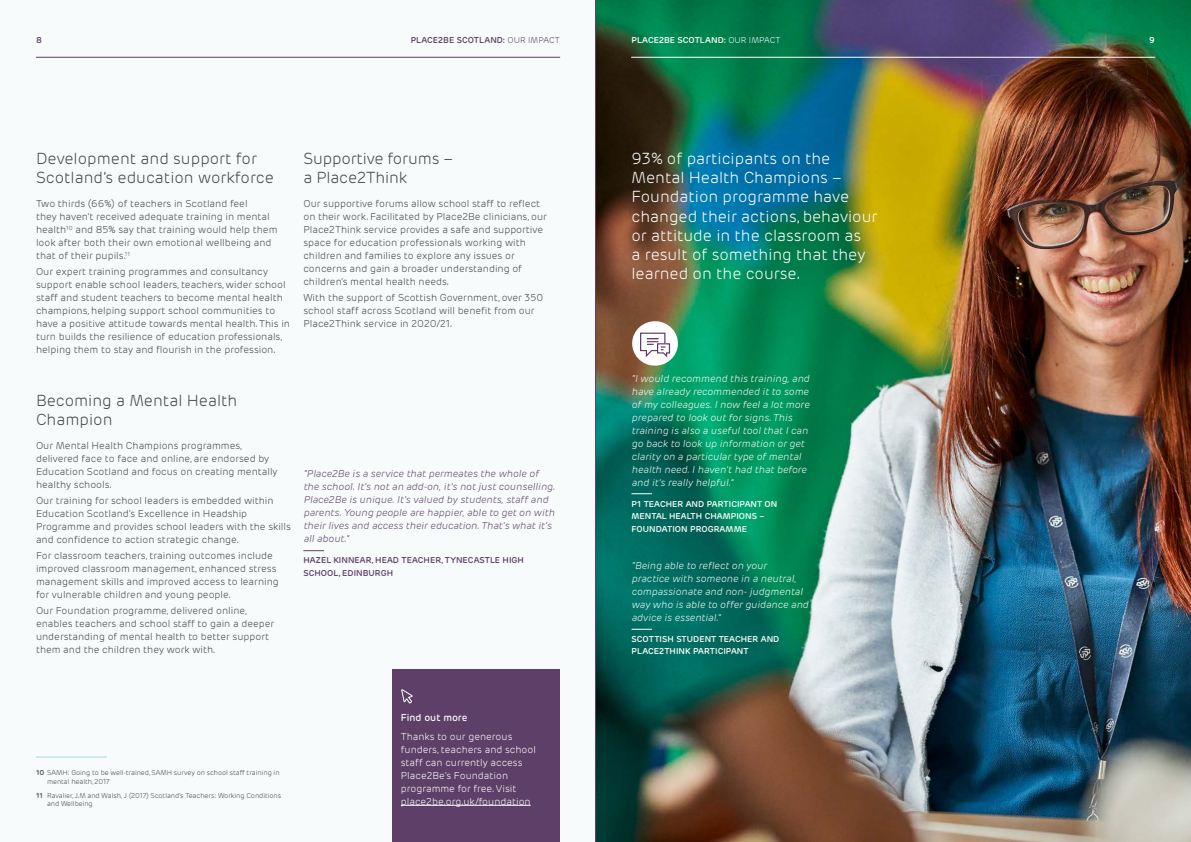
<style>
.page{position:relative;width:1191px;height:842px;background:#fff}
.page>*{position:absolute;margin:0;border:0;box-sizing:border-box;transform-origin:0 0}
.t1{font:300 16px/19.2px "Rubrik New";color:#fff}
.t2{font:300 16px/19.2px "Rubrik New";color:#484746}
.t3{font:300 10px/13px "Rubrik New";color:#484746}
.t4{font:italic 300 10px/13px "Rubrik New";color:#fff}
.t5{font:italic 300 10px/13px "Rubrik New";color:#5e3f67}
.t6{font:300 10px/13px "Rubrik New";color:#fff}
.t7{font:500 10px "Rubrik New";color:#fff}
.t8{font:600 8.5px/12.5px "Rubrik New";letter-spacing:.005em;color:#fff}
.t9{font:600 8.5px/12.5px "Rubrik New";letter-spacing:.005em;color:#5e3f67}
.t10{font:300 7px/8.4px "Rubrik New";letter-spacing:-.01em;color:#484746}
.s1{font-weight:300}
.s2{font-weight:600}
</style>
<div class="page">
<div style="left:0;top:0;width:595px;height:842px;background:#f7fbfc"></div>
<div style="left:392px;top:670px;width:167px;height:172px;background:#5e3f67"></div>
<img style="left:596px;top:0;width:595px;height:842px">
<hr style="left:631px;top:57px;width:524px;height:1px;background:#fff">
<hr style="left:36px;top:57px;width:524px;height:1px;background:#5e3f67">
<hr style="left:595px;top:0;width:1px;height:842px;background:#5e3f67">
<svg style="left:401px;top:690px;width:12px;height:14px"></svg>
<svg style="left:630px;top:319px;width:50px;height:48px"></svg>
<svg style="left:303px;top:550px;width:21px;height:1px"></svg>
<svg style="left:631px;top:629px;width:21px;height:1px"></svg>
<svg style="left:631px;top:494px;width:21px;height:1px"></svg>
<hr style="left:36px;top:757px;width:71px;height:1px;background:#aad6e3">
<hr style="left:401px;top:805px;width:130px;height:1px;background:#fff">
<p class="t9" style="left:36px;top:34px;width:7px">8</p>
<p class="t9" style="left:411px;top:34px;width:150px">PLACE2BE SCOTLAND: <span class="s1">OUR IMPACT</span></p>
<p class="t8" style="left:631px;top:34px;width:150px">PLACE2BE SCOTLAND: <span class="s1">OUR IMPACT</span></p>
<p class="t8" style="left:1149px;top:34px;width:7px">9</p>
<h1 class="t2" style="left:36px;top:149px;width:239px">Development and support for<br>Scotland’s education workforce</h1>
<p class="t3" style="left:36px;top:198px;width:243px">Two thirds (66%) of teachers in Scotland feel<br>they haven’t received adequate training in mental health<sup>10</sup> and 85% say that training would help them look after both their own emotional wellbeing and that of their pupils.<sup>11</sup></p>
<p class="t3" style="left:36px;top:265px;width:255px">Our expert training programmes and consultancy support enable school leaders, teachers, wider school staff and student teachers to become mental health champions, helping support school communities to have a positive attitude towards mental health. This in turn builds the resilience of education professionals, helping them to stay and flourish in the profession.</p>
<h1 class="t2" style="left:36px;top:391px;width:203px">Becoming a Mental Health<br>Champion</h1>
<p class="t3" style="left:36px;top:440px;width:243px">Our Mental Health Champions programmes, delivered face to face and online, are endorsed by Education Scotland and focus on creating mentally healthy schools.</p>
<p class="t3" style="left:36px;top:494px;width:256px">Our training for school leaders is embedded within Education Scotland’s Excellence in Headship Programme and provides school leaders with the skills and confidence to action strategic change.</p>
<p class="t3" style="left:36px;top:549px;width:244px">For classroom teachers, training outcomes include improved classroom management, enhanced stress management skills and improved access to learning for vulnerable children and young people.</p>
<p class="t3" style="left:36px;top:604px;width:240px">Our Foundation programme, delivered online, enables teachers and school staff to gain a deeper understanding of mental health to better support them and the children they work with.</p>
<h1 class="t2" style="left:303px;top:149px;width:151px">Supportive forums – a Place2Think</h1>
<p class="t3" style="left:303px;top:198px;width:245px">Our supportive forums allow school staff to reflect on their work. Facilitated by Place2Be clinicians, our Place2Think service provides a safe and supportive space for education professionals working with children and families to explore any issues or concerns and gain a broader understanding of children’s mental health needs.</p>
<p class="t3" style="left:303px;top:291px;width:241px">With the support of Scottish Government, over 350 school staff across Scotland will benefit from our<br>Place2Think service in 2020/21.</p>
<p class="t5" style="left:303px;top:467px;width:253px">“Place2Be is a service that permeates the whole of the school. It’s not an add-on, it’s not just counselling.<br>Place2Be is unique. It’s valued by students, staff and parents. Young people are happier, able to get on with their lives and access their education. That’s what it’s all about.”</p>
<p class="t9" style="left:303px;top:554px;width:222px">HAZEL KINNEAR, HEAD TEACHER, TYNECASTLE HIGH<br>SCHOOL, EDINBURGH</p>
<p class="t10" style="left:47px;top:769px;width:234px;text-indent:-11px"><span class="s2">10</span> SAMH: Going to be well-trained, SAMH survey on school staff training in mental health, 2017</p>
<p class="t10" style="left:47px;top:791px;width:236px;text-indent:-11px"><span class="s2">11</span> Ravalier, J.M and Walsh, J (2017) Scotland’s Teachers: Working Conditions and Wellbeing</p>
<p class="t7" style="left:401px;top:711px;width:68px">Find out more</p>
<p class="t6" style="left:401px;top:730px;width:137px">Thanks to our generous funders, teachers and school staff can currently access<br>Place2Be’s Foundation programme for free. Visit place2be.org.uk/foundation</p>
<h1 class="t1" style="left:631px;top:149px;width:247px">93% of participants on the<br>Mental Health Champions –<br>Foundation programme have changed their actions, behaviour or attitude in the classroom as<br>a result of something that they learned on the course.</h1>
<p class="t4" style="left:631px;top:372px;width:180px">“I would recommend this training, and have already recommended it to some of my colleagues. I now feel a lot more prepared to look out for signs. This training is also a useful tool that I can go back to look up information or get clarity on a particular type of mental health need. I haven’t had that before and it’s really helpful.”</p>
<p class="t8" style="left:631px;top:498px;width:147px">P1 TEACHER AND PARTICIPANT ON<br>MENTAL HEALTH CHAMPIONS –<br>FOUNDATION PROGRAMME</p>
<p class="t4" style="left:631px;top:559px;width:178px">“Being able to reflect on your<br>practice with someone in a neutral, compassionate and non- judgmental way who is able to offer guidance and advice is essential.”</p>
<p class="t8" style="left:631px;top:633px;width:149px">SCOTTISH STUDENT TEACHER AND<br>PLACE2THINK PARTICIPANT</p>
</div>
